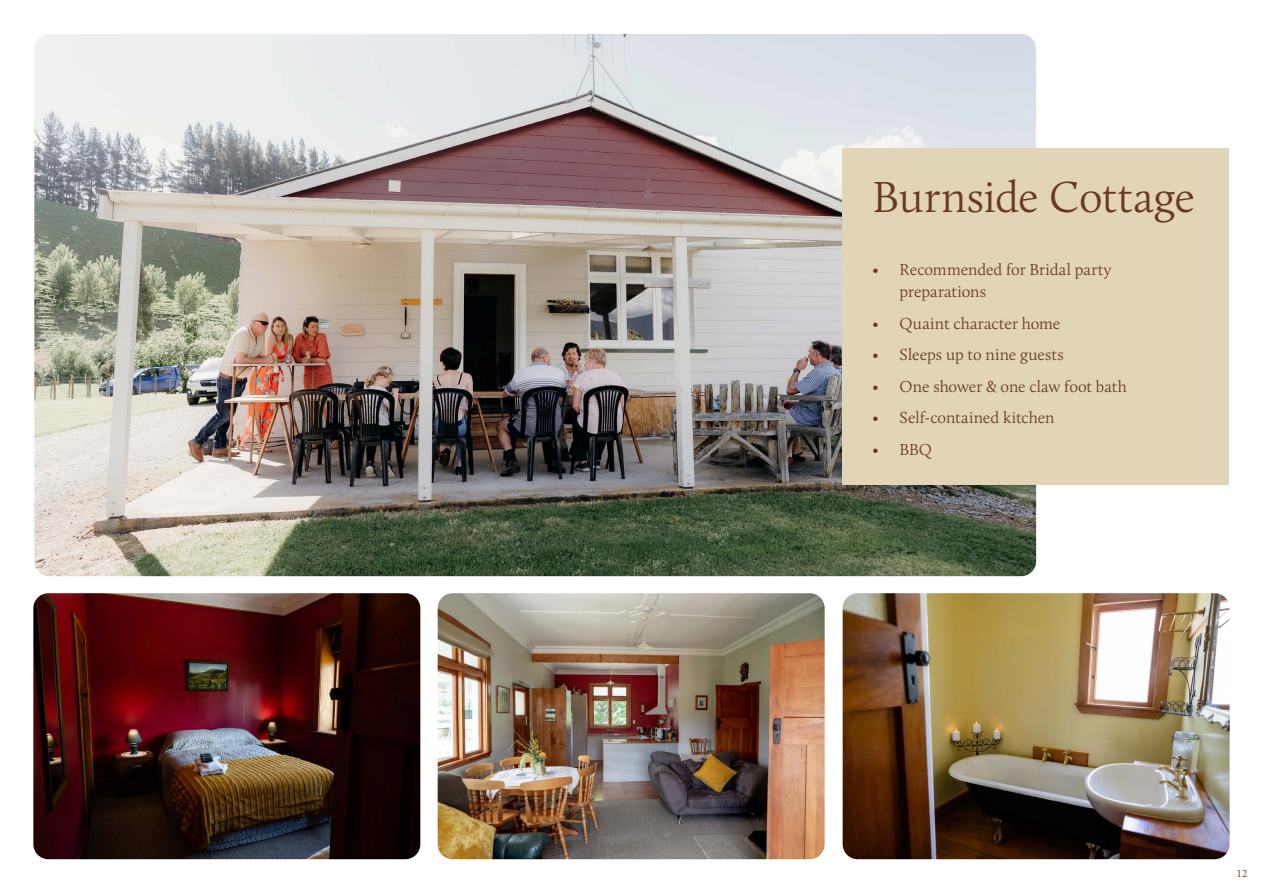
<style>
.page{position:relative;width:1263px;height:893px;background:#fff}
.page>*{position:absolute;margin:0;border:0;box-sizing:border-box;transform-origin:0 0}
.t1{font:300 45px "Calluna";letter-spacing:-.005em;color:#6a381f}
.t2{font:300 16.5px/22.5px "Calluna";color:#6a381f}
.t3{font:300 10.5px "Calluna";color:#6a381f}
</style>
<div class="page">
<img style="left:34px;top:34px;width:1002px;height:542px">
<img style="left:33px;top:593px;width:387px;height:266px">
<img style="left:843px;top:593px;width:386px;height:266px">
<img style="left:438px;top:593px;width:387px;height:266px">
<div style="left:843px;top:148px;width:386px;height:337px;background:#e2d4b7"></div>
<h1 class="t1" style="left:873px;top:170px;width:324px">Burnside Cottage</h1>
<p class="t2" style="left:900px;top:258px;width:213px;text-indent:-27px">• Recommended for Bridal party preparations</p>
<p class="t2" style="left:873px;top:312px;width:189px">• Quaint character home</p>
<p class="t2" style="left:873px;top:343px;width:193px">• Sleeps up to nine guests</p>
<p class="t2" style="left:873px;top:375px;width:256px">• One shower &amp; one claw foot bath</p>
<p class="t2" style="left:873px;top:406px;width:183px">• Self-contained kitchen</p>
<p class="t2" style="left:873px;top:438px;width:61px">• BBQ</p>
<p class="t3" style="left:1236px;top:867px;width:13px">12</p>
</div>
